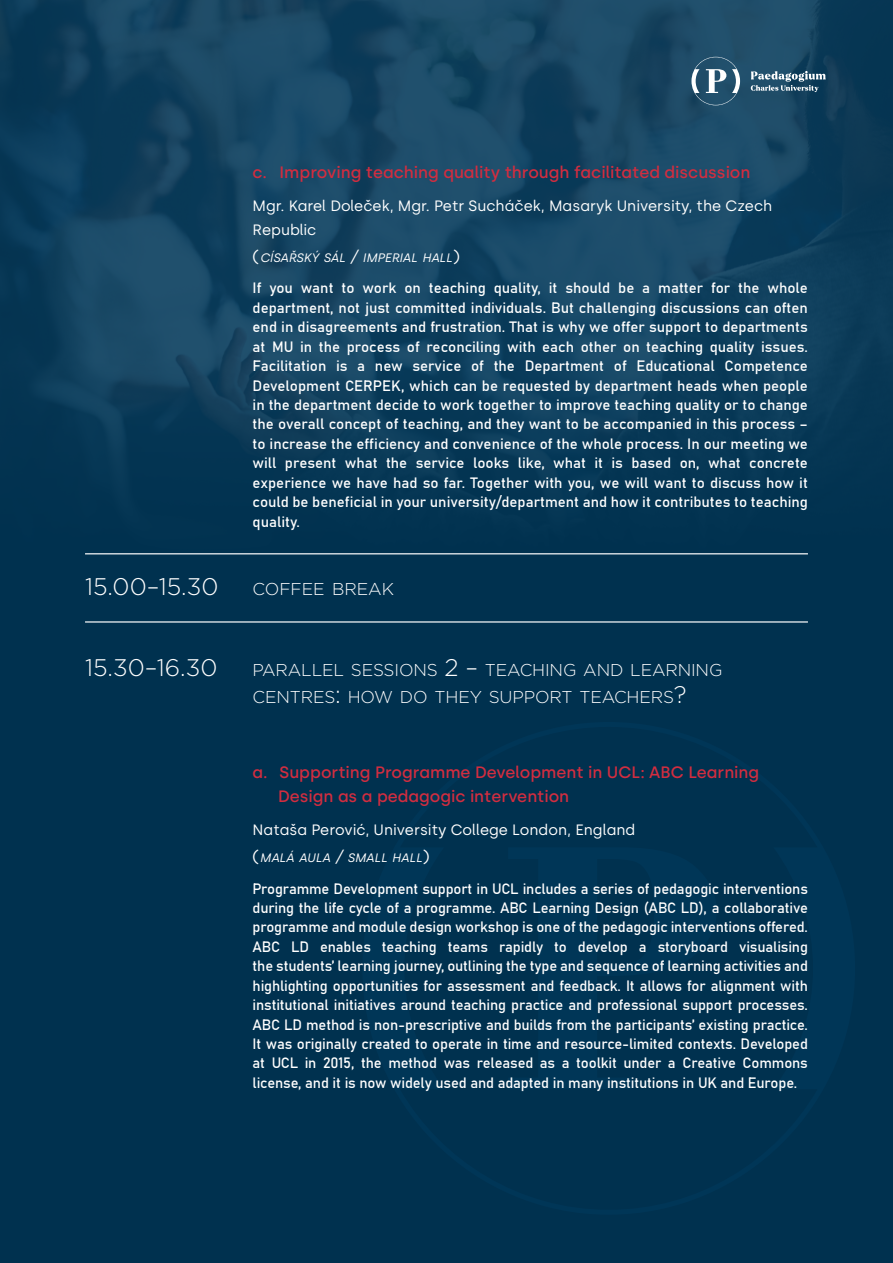
<style>
.page{position:relative;width:893px;height:1263px;background:#fff}
.page>*{position:absolute;margin:0;border:0;box-sizing:border-box;transform-origin:0 0}
.t1{font:300 24px "Gotham Light CE";color:#fff}
.t2{font:300 17.1px/27px "Gotham Light CE";letter-spacing:-.01em;color:#fff}
.t3{font:500 16.5px/24px "Silka";color:#d22d40}
.t4{font:15px/19.5px "Bahnschrift";letter-spacing:-.01em;color:#fff;text-align:justify}
.t5{font:15px/24px "Silka";color:#fff}
.t6{font:italic 12.3px "Silka";color:#fff}
.s1{font-style:normal;font-size:16.5px}
.s2{font-size:16.5px}
.s3{font-size:24px}
</style>
<div class="page">
<div style="left:0;top:0;width:893px;height:1263px;background:#003657;opacity:.85"></div>
<div style="left:362px;top:722px;width:493px;height:493px;background:#00314f"></div>
<svg style="left:691px;top:57px;width:49px;height:48px;background:#4c7187"></svg>
<svg style="left:751px;top:71px;width:75px;height:21px;background:#57788d"></svg>
<hr style="left:85px;top:621px;width:723px;height:1px;background:#fff">
<hr style="left:85px;top:553px;width:723px;height:1px;background:#fff">
<p class="t3" style="left:253px;top:160px;width:499px">c. Improving teaching quality through facilitated discussion</p>
<p class="t5" style="left:253px;top:194px;width:521px">Mgr. Karel Doleček, Mgr. Petr Sucháček, Masaryk University, the Czech<br>Republic</p>
<p class="t6" style="left:253px;top:250px;width:209px"><span class="s1">(</span>CÍSAŘSKÝ SÁL <span class="s2">/</span> IMPERIAL HALL<span class="s1">)</span></p>
<p class="t4" style="left:253px;top:279px;width:557px">If you want to work on teaching quality, it should be a matter for the whole department, not just committed individuals. But challenging discussions can often end in disagreements and frustration. That is why we offer support to departments at MU in the process of reconciling with each other on teaching quality issues.<br>Facilitation is a new service of the Department of Educational Competence Development CERPEK, which can be requested by department heads when people in the department decide to work together to improve teaching quality or to change the overall concept of teaching, and they want to be accompanied in this process – to increase the efficiency and convenience of the whole process. In our meeting we will present what the service looks like, what it is based on, what concrete experience we have had so far. Together with you, we will want to discuss how it could be beneficial in your university/department and how it contributes to teaching quality.</p>
<h1 class="t1" style="left:85px;top:576px;width:135px">15.00–15.30</h1>
<p class="t2" style="left:253px;top:577px;width:143px">COFFEE BREAK</p>
<h1 class="t1" style="left:85px;top:656px;width:134px">15.30–16.30</h1>
<p class="t2" style="left:253px;top:658px;width:471px">PARALLEL SESSIONS <span class="s3">2 –</span> TEACHING AND LEARNING<br>CENTRES<span class="s3">:</span> HOW DO THEY SUPPORT TEACHERS<span class="s3">?</span></p>
<p class="t3" style="left:278px;top:760px;width:483px;text-indent:-26px">a. Supporting Programme Development in UCL: ABC Learning<br>Design as a pedagogic intervention</p>
<p class="t5" style="left:253px;top:818px;width:384px">Nataša Perović, University College London, England</p>
<p class="t6" style="left:253px;top:850px;width:179px"><span class="s1">(</span>MALÁ AULA <span class="s2">/</span> SMALL HALL<span class="s1">)</span></p>
<p class="t4" style="left:253px;top:879px;width:557px">Programme Development support in UCL includes a series of pedagogic interventions during the life cycle of a programme. ABC Learning Design (ABC LD), a collaborative programme and module design workshop is one of the pedagogic interventions offered.<br>ABC LD enables teaching teams rapidly to develop a storyboard visualising the students’ learning journey, outlining the type and sequence of learning activities and highlighting opportunities for assessment and feedback. It allows for alignment with institutional initiatives around teaching practice and professional support processes.<br>ABC LD method is non-prescriptive and builds from the participants’ existing practice.<br>It was originally created to operate in time and resource-limited contexts. Developed at UCL in 2015, the method was released as a toolkit under a Creative Commons license, and it is now widely used and adapted in many institutions in UK and Europe.</p>
</div>
